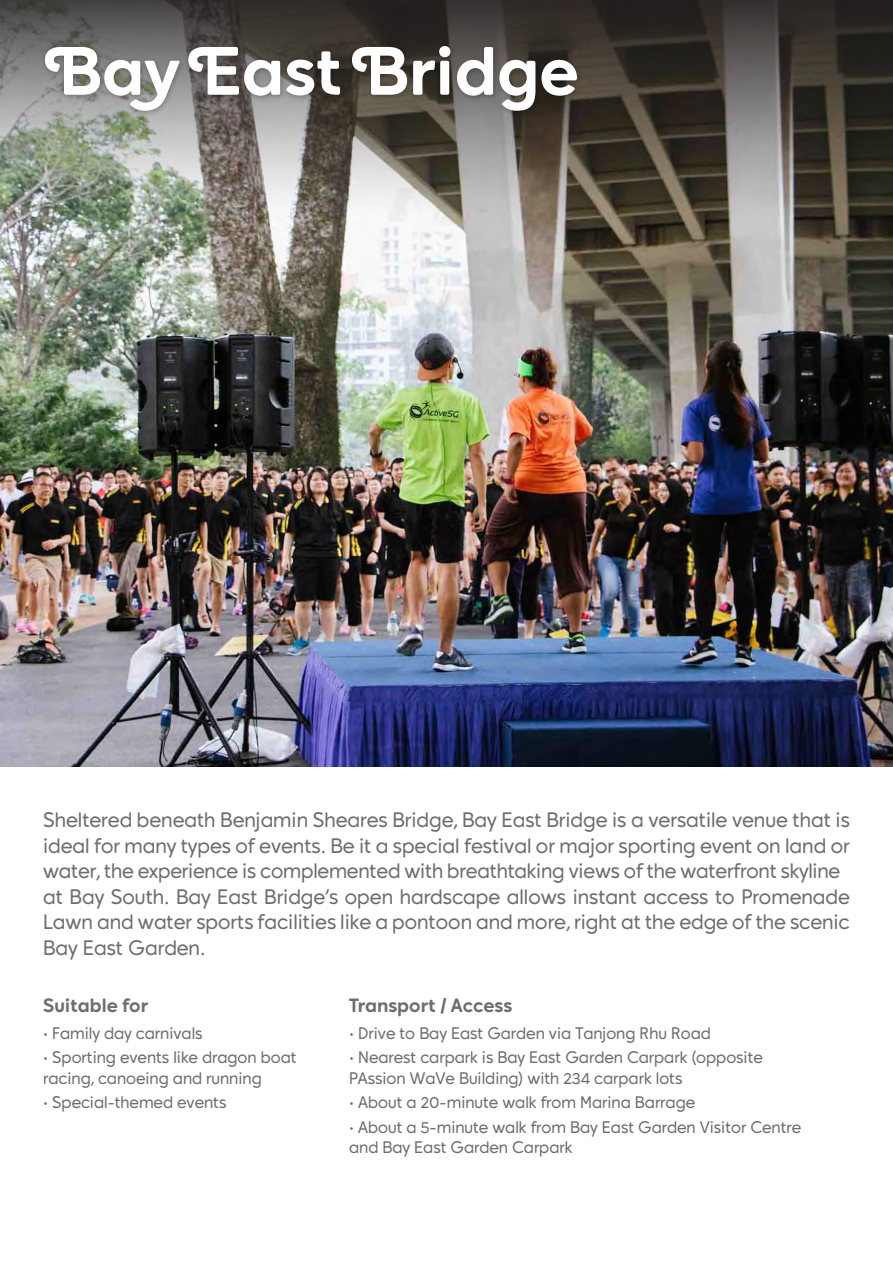
<style>
.page{position:relative;width:893px;height:1263px;background:#fff}
.page>*{position:absolute;margin:0;border:0;box-sizing:border-box;transform-origin:0 0}
.t1{font:700 68.1px "Gardensalt";color:#fff}
.t2{font:300 21.3px/25.5px "Gbtb";color:#6d6e71}
.t3{font:700 19.2px "Gardens";color:#6d6e71}
.t4{font:300 16.95px/20.4px "Gbtb";color:#6d6e71}
</style>
<div class="page">
<img style="left:0;top:216px;width:893px;height:551px">
<svg style="left:0;top:0;width:893px;height:216px;background:#66635c"></svg>
<img style="left:39px;top:30px;width:738px;height:102px">
<p class="t1" style="left:52px;top:43px;width:528px">Bay East Bridge</p>
<p class="t2" style="left:43px;top:809px;width:808px">Sheltered beneath Benjamin Sheares Bridge, Bay East Bridge is a versatile venue that is ideal for many types of events. Be it a special festival or major sporting event on land or water, the experience is complemented with breathtaking views of the waterfront skyline at Bay South. Bay East Bridge’s open hardscape allows instant access to Promenade Lawn and water sports facilities like a pontoon and more, right at the edge of the scenic Bay East Garden.</p>
<p class="t3" style="left:43px;top:997px;width:106px">Suitable for</p>
<p class="t3" style="left:349px;top:997px;width:165px">Transport / Access</p>
<p class="t4" style="left:349px;top:1024px;width:363px">• Drive to Bay East Garden via Tanjong Rhu Road</p>
<p class="t4" style="left:349px;top:1049px;width:415px">• Nearest carpark is Bay East Garden Carpark (opposite<br>PAssion WaVe Building) with 234 carpark lots</p>
<p class="t4" style="left:349px;top:1094px;width:347px">• About a 20-minute walk from Marina Barrage</p>
<p class="t4" style="left:349px;top:1118px;width:454px">• About a 5-minute walk from Bay East Garden Visitor Centre and Bay East Garden Carpark</p>
<p class="t4" style="left:43px;top:1024px;width:161px">• Family day carnivals</p>
<p class="t4" style="left:43px;top:1049px;width:255px">• Sporting events like dragon boat racing, canoeing and running</p>
<p class="t4" style="left:43px;top:1094px;width:185px">• Special-themed events</p>
</div>
